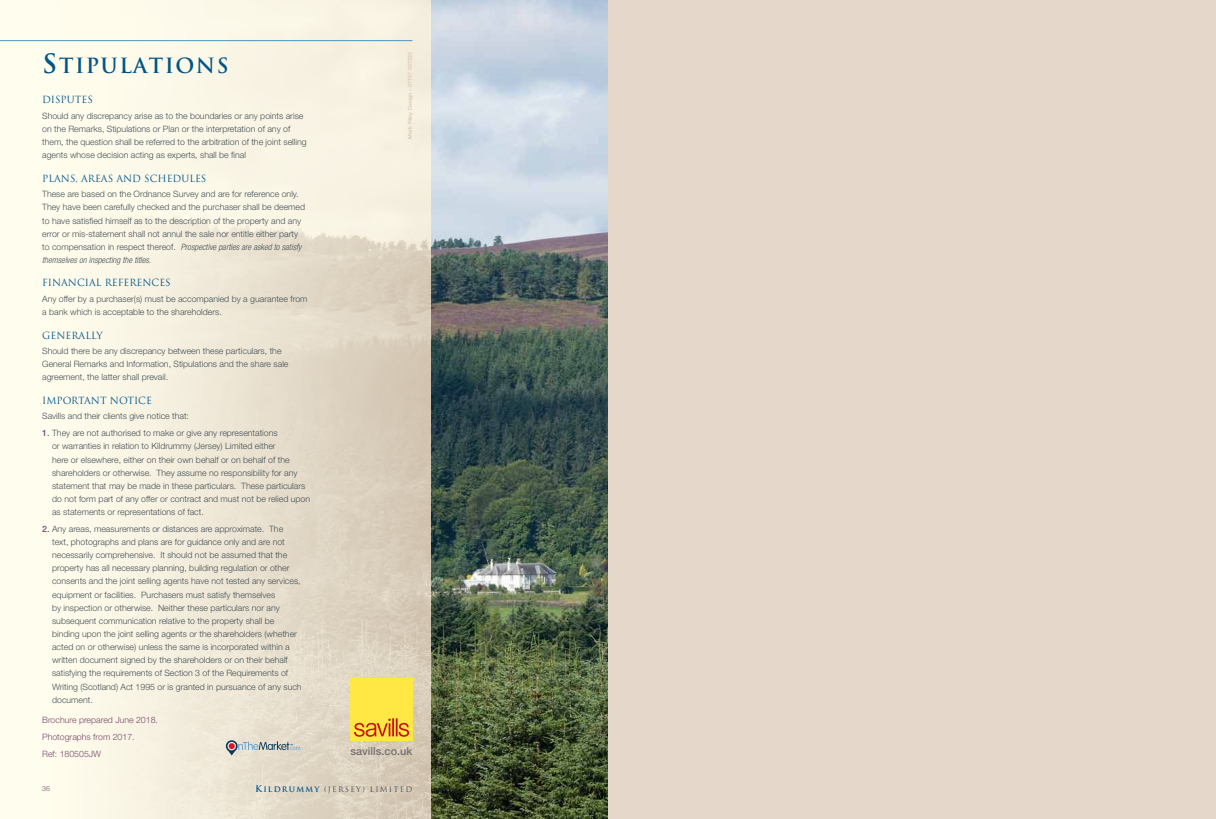
<style>
.page{position:relative;width:1216px;height:819px;background:#fff}
.page>*{position:absolute;margin:0;border:0;box-sizing:border-box;transform-origin:0 0}
.t1{font:700 20.39px "Trajan";letter-spacing:.07em;color:#058}
.t2{font:500 10.94px "Helvetica Neue LT Std";color:#706f6f}
.t3{font:9.62px "Trajan";color:#058}
.t4{font:300 8.75px/13.1px "Helvetica Neue";color:#445055}
.t5{font:300 8.75px/16.8px "Helvetica Neue";color:#79496b}
.t6{font:7.52px "Trajan";letter-spacing:.16em;color:#445055}
.t7{font:300 7px "Helvetica Neue";color:#79496b}
.t8{font:500 5.25px "Helvetica Neue";letter-spacing:.025em;color:#d8c3ac}
.s1{font-size:25.99px}
.s2{font-style:italic;font-stretch:condensed}
.s3{font-weight:500;color:#79496b}
.s4{color:#000}
.s5{font-weight:700;font-size:9.01px;color:#058}
.s6{font-weight:700;color:#058}
</style>
<div class="page">
<div style="left:0;top:0;width:608px;height:819px;background:#fffdee"></div>
<img style="left:30px;top:0;width:578px;height:819px">
<hr style="left:0;top:40px;width:412px;height:1px;background:#4a96c2">
<div style="left:350px;top:678px;width:62px;height:62px;background:#ffe843"></div>
<svg style="left:354px;top:718px;width:55px;height:18px"></svg>
<svg style="left:226px;top:740px;width:74px;height:15px"></svg>
<div style="left:608px;top:0;width:607px;height:819px;background:#e5d7c9"></div>
<p class="t8" style="left:406px;top:139px;width:88px;rotate:-90deg">Mark Riley Design - 07747 037222</p>
<h1 class="t1" style="left:42px;top:53px;width:188px"><span class="s1">S</span>TIPULATIONS</h1>
<p class="t3" style="left:42px;top:94px;width:52px">DISPUTES</p>
<p class="t4" style="left:42px;top:109px;width:266px">Should any discrepancy arise as to the boundaries or any points arise on the Remarks, Stipulations or Plan or the interpretation of any of them, the question shall be referred to the arbitration of the joint selling agents whose decision acting as experts, shall be final</p>
<p class="t3" style="left:42px;top:172px;width:166px">PLANS, AREAS AND SCHEDULES</p>
<p class="t4" style="left:42px;top:187px;width:264px">These are based on the Ordnance Survey and are for reference only.<br>They have been carefully checked and the purchaser shall be deemed to have satisfied himself as to the description of the property and any error or mis-statement shall not annul the sale nor entitle either party to compensation in respect thereof. <span class="s2">Prospective parties are asked to satisfy themselves on inspecting the titles.</span></p>
<p class="t3" style="left:42px;top:277px;width:130px">FINANCIAL REFERENCES</p>
<p class="t4" style="left:42px;top:292px;width:267px">Any offer by a purchaser(s) must be accompanied by a guarantee from a bank which is acceptable to the shareholders.</p>
<p class="t3" style="left:42px;top:329px;width:62px">GENERALLY</p>
<p class="t4" style="left:42px;top:344px;width:248px">Should there be any discrepancy between these particulars, the<br>General Remarks and Information, Stipulations and the share sale agreement, the latter shall prevail.</p>
<p class="t3" style="left:42px;top:394px;width:111px">IMPORTANT NOTICE</p>
<p class="t4" style="left:42px;top:409px;width:148px">Savills and their clients give notice that:</p>
<p class="t4" style="left:52px;top:426px;width:259px;text-indent:-10px"><span class="s3">1</span><span class="s4">.</span> They are not authorised to make or give any representations<br>or warranties in relation to Kildrummy (Jersey) Limited either<br>here or elsewhere, either on their own behalf or on behalf of the shareholders or otherwise. They assume no responsibility for any statement that may be made in these particulars. These particulars do not form part of any offer or contract and must not be relied upon as statements or representations of fact.</p>
<p class="t4" style="left:52px;top:522px;width:251px;text-indent:-10px"><span class="s3">2</span><span class="s4">.</span> Any areas, measurements or distances are approximate. The text, photographs and plans are for guidance only and are not necessarily comprehensive. It should not be assumed that the property has all necessary planning, building regulation or other consents and the joint selling agents have not tested any services, equipment or facilities. Purchasers must satisfy themselves<br>by inspection or otherwise. Neither these particulars nor any subsequent communication relative to the property shall be binding upon the joint selling agents or the shareholders (whether acted on or otherwise) unless the same is incorporated within a written document signed by the shareholders or on their behalf satisfying the requirements of Section 3 of the Requirements of Writing (Scotland) Act 1995 or is granted in pursuance of any such document.</p>
<p class="t5" style="left:42px;top:711px;width:117px">Brochure prepared June 2018.<br>Photographs from 2017.<br>Ref: 180505JW</p>
<p class="t7" style="left:42px;top:784px;width:9px">36</p>
<p class="t2" style="left:350px;top:744px;width:63px">savills.co.uk</p>
<p class="t6" style="left:255px;top:785px;width:159px"><span class="s5">K</span><span class="s6">ILDRUMMY</span> (JERSEY) LIMITED</p>
</div>
